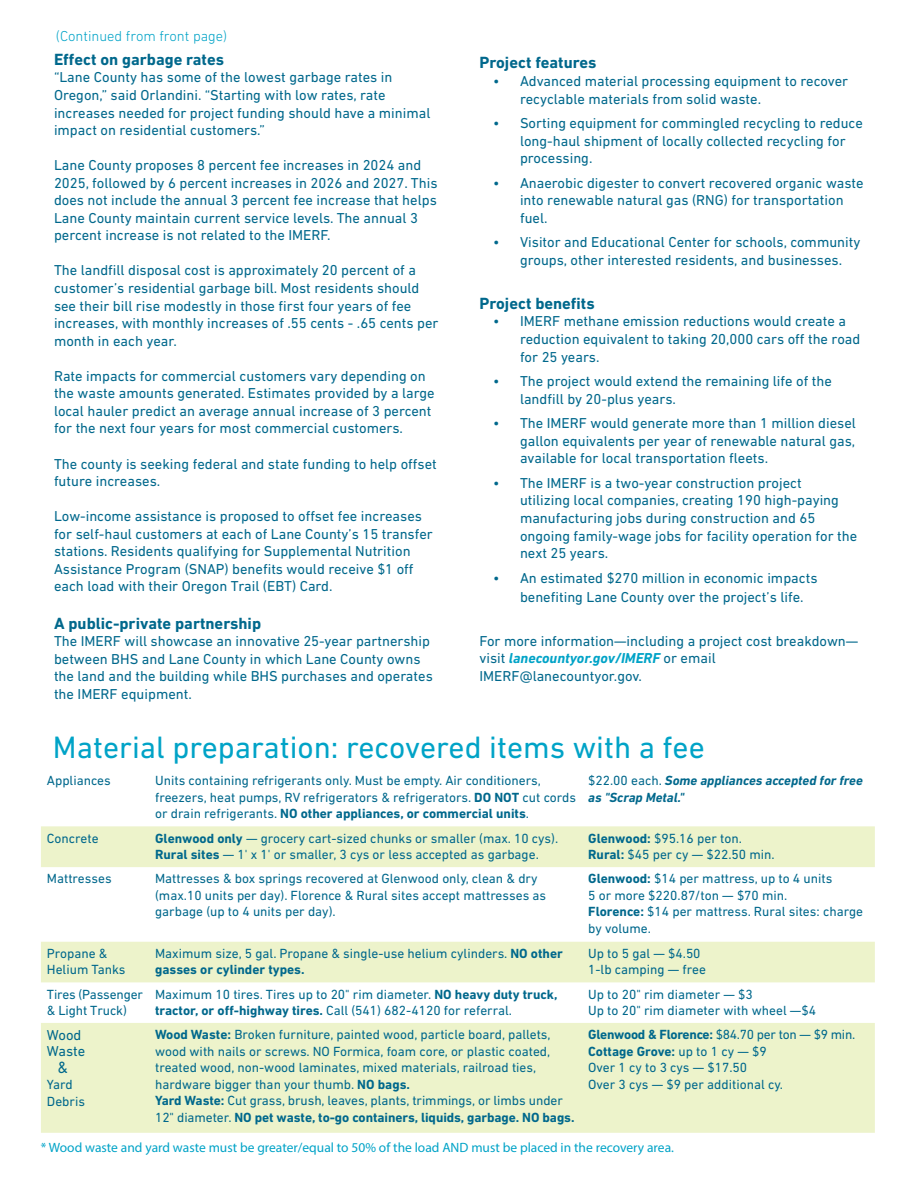
<style>
.page{position:relative;width:918px;height:1188px;background:#fff}
.page>*{position:absolute;margin:0;border:0;box-sizing:border-box;transform-origin:0 0}
.Department_Title{font:31.5px "DIN Next LT Pro";color:#00a3c7}
.t1{font:700 16.5px "DIN Next LT Pro";color:#00688c}
.t2{font:16.5px "DIN Next LT Pro";color:#00688c}
.bullet{font:14.7px/17.5px "DIN Next LT Pro";color:#00688c}
.t3{font:300 14.7px "DIN Next LT Pro";color:#00a3c7}
.t4{font:13.5px/16.5px "DIN Next LT Pro";color:#00688c}
.t5{font:13.5px "Myriad Pro";color:#00a3c7}
.t6{font:italic 700 13.5px/16.5px "DIN Next LT Pro";color:#00688c}
.t7{font:13.5px "DIN Next LT Pro";letter-spacing:-.02em;color:#00688c}
.s1{font-weight:700;font-style:italic;color:#00a3c7}
.s2{font-weight:700}
.s3{font-weight:400;font-style:normal}
</style>
<div class="page">
<svg style="left:41px;top:826px;width:834px;height:307px;fill:#edf3cb"></svg>
<p class="t3" style="left:56px;top:28px;width:173px">(Continued from front page)</p>
<p class="t1" style="left:54px;top:50px;width:172px">Effect on garbage rates</p>
<p class="bullet" style="left:54px;top:68px;width:378px">“Lane County has some of the lowest garbage rates in Oregon,” said Orlandini. “Starting with low rates, rate increases needed for project funding should have a minimal impact on residential customers.”</p>
<p class="bullet" style="left:54px;top:156px;width:385px">Lane County proposes 8 percent fee increases in 2024 and 2025, followed by 6 percent increases in 2026 and 2027. This does not include the annual 3 percent fee increase that helps Lane County maintain current service levels. The annual 3 percent increase is not related to the IMERF.</p>
<p class="bullet" style="left:54px;top:262px;width:386px">The landfill disposal cost is approximately 20 percent of a customer’s residential garbage bill. Most residents should see their bill rise modestly in those first four years of fee increases, with monthly increases of .55 cents - .65 cents per month in each year.</p>
<p class="bullet" style="left:54px;top:367px;width:382px">Rate impacts for commercial customers vary depending on the waste amounts generated. Estimates provided by a large local hauler predict an average annual increase of 3 percent for the next four years for most commercial customers.</p>
<p class="bullet" style="left:54px;top:455px;width:384px">The county is seeking federal and state funding to help offset future increases.</p>
<p class="bullet" style="left:54px;top:507px;width:380px">Low-income assistance is proposed to offset fee increases for self-haul customers at each of Lane County’s 15 transfer stations. Residents qualifying for Supplemental Nutrition Assistance Program (SNAP) benefits would receive $1 off each load with their Oregon Trail (EBT) Card.</p>
<p class="t1" style="left:54px;top:613px;width:209px">A public-private partnership</p>
<p class="bullet" style="left:54px;top:632px;width:380px">The IMERF will showcase an innovative 25-year partnership between BHS and Lane County in which Lane County owns the land and the building while BHS purchases and operates the IMERF equipment.</p>
<p class="t1" style="left:480px;top:53px;width:119px">Project features</p>
<p class="bullet" style="left:520px;top:72px;width:330px;text-indent:-27px">• Advanced material processing equipment to recover recyclable materials from solid waste.</p>
<p class="bullet" style="left:520px;top:114px;width:344px;text-indent:-27px">• Sorting equipment for commingled recycling to reduce long-haul shipment of locally collected recycling for processing.</p>
<p class="bullet" style="left:520px;top:173px;width:345px;text-indent:-27px">• Anaerobic digester to convert recovered organic waste into renewable natural gas (RNG) for transportation fuel.</p>
<p class="bullet" style="left:493px;top:233px;width:369px;text-align:center">• Visitor and Educational Center for schools, community groups, other interested residents, and businesses.</p>
<p class="t1" style="left:480px;top:294px;width:117px">Project benefits</p>
<p class="bullet" style="left:520px;top:312px;width:342px;text-indent:-27px">• IMERF methane emission reductions would create a reduction equivalent to taking 20,000 cars off the road for 25 years.</p>
<p class="bullet" style="left:520px;top:372px;width:313px;text-indent:-27px">• The project would extend the remaining life of the landfill by 20-plus years.</p>
<p class="bullet" style="left:520px;top:414px;width:337px;text-align:justify;text-indent:-27px">• The IMERF would generate more than 1 million diesel gallon equivalents per year of renewable natural gas, available for local transportation fleets.</p>
<p class="bullet" style="left:520px;top:474px;width:339px;text-indent:-27px">• The IMERF is a two-year construction project<br>utilizing local companies, creating 190 high-paying manufacturing jobs during construction and 65 ongoing family-wage jobs for facility operation for the next 25 years.</p>
<p class="bullet" style="left:520px;top:568px;width:299px;line-height:19.5px;text-indent:-27px">• An estimated $270 million in economic impacts benefiting Lane County over the project’s life.</p>
<p class="bullet" style="left:480px;top:632px;width:380px">For more information—including a project cost breakdown— visit <span class="s1">lanecountyor.gov/IMERF</span> or email<br>IMERF@lanecountyor.gov.</p>
<p class="Department_Title" style="left:53px;top:729px;width:653px">Material preparation: recovered items with a fee</p>
<p class="t4" style="left:47px;top:772px;width:65px">Appliances</p>
<p class="t4" style="left:155px;top:772px;width:422px">Units containing refrigerants only. Must be empty. Air conditioners, freezers, heat pumps, RV refrigerators &amp; refrigerators. <span class="s2">DO NOT</span> cut cords or drain refrigerants. <span class="s2">NO other appliances, or commercial units</span>.</p>
<p class="t6" style="left:588px;top:772px;width:276px"><span class="s3">$22.00 each.</span> Some appliances accepted for free as "Scrap Metal."</p>
<p class="t4" style="left:47px;top:830px;width:53px">Concrete</p>
<p class="t4" style="left:155px;top:830px;width:405px"><span class="s2">Glenwood only</span> — grocery cart-sized chunks or smaller (max. 10 cys).<br><span class="s2">Rural sites</span> — 1' x 1' or smaller, 3 cys or less accepted as garbage.</p>
<p class="t4" style="left:588px;top:830px;width:155px"><span class="s2">Glenwood:</span> $95.16 per ton.</p>
<p class="t4" style="left:588px;top:846px;width:188px"><span class="s2">Rural:</span> $45 per cy — $22.50 min.</p>
<p class="t4" style="left:47px;top:870px;width:66px">Mattresses</p>
<p class="t4" style="left:155px;top:870px;width:393px">Mattresses &amp; box springs recovered at Glenwood only, clean &amp; dry (max.10 units per day). Florence &amp; Rural sites accept mattresses as garbage (up to 4 units per day).</p>
<p class="t4" style="left:588px;top:870px;width:246px"><span class="s2">Glenwood:</span> $14 per mattress, up to 4 units<br>5 or more $220.87/ton — $70 min.</p>
<p class="t4" style="left:588px;top:903px;width:276px"><span class="s2">Florence:</span> $14 per mattress. Rural sites: charge by volume.</p>
<p class="t4" style="left:47px;top:945px;width:80px">Propane &amp;<br>Helium Tanks</p>
<p class="t4" style="left:155px;top:945px;width:409px">Maximum size, 5 gal. Propane &amp; single-use helium cylinders. <span class="s2">NO other gasses or cylinder types.</span></p>
<p class="t4" style="left:588px;top:945px;width:119px">Up to 5 gal — $4.50<br>1-lb camping — free</p>
<p class="t4" style="left:47px;top:986px;width:98px">Tires (Passenger &amp; Light Truck)</p>
<p class="t4" style="left:155px;top:986px;width:404px">Maximum 10 tires. Tires up to 20" rim diameter. <span class="s2">NO heavy duty truck, tractor, or off-highway tires.</span> Call (541) 682-4120 for referral.</p>
<p class="t4" style="left:588px;top:986px;width:166px">Up to 20" rim diameter — $3</p>
<p class="t4" style="left:588px;top:1002px;width:229px">Up to 20" rim diameter with wheel —$4</p>
<p class="bullet" style="left:47px;top:1026px;width:40px;line-height:16.5px">Wood<br>Waste</p>
<p class="t2" style="left:57px;top:1058px;width:12px">&amp;</p>
<p class="t4" style="left:47px;top:1076px;width:40px">Yard<br>Debris</p>
<p class="t4" style="left:155px;top:1026px;width:397px"><span class="s2">Wood Waste:</span> Broken furniture, painted wood, particle board, pallets, wood with nails or screws. NO Formica, foam core, or plastic coated, treated wood, non-wood laminates, mixed materials, railroad ties, hardware bigger than your thumb. <span class="s2">NO bags.</span></p>
<p class="t4" style="left:155px;top:1092px;width:421px"><span class="s2">Yard Waste:</span> Cut grass, brush, leaves, plants, trimmings, or limbs under<br>12" diameter. <span class="s2">NO pet waste, to-go containers, liquids, garbage. NO bags.</span></p>
<p class="t7" style="left:588px;top:1027px;width:269px"><span class="s2">Glenwood &amp; Florence:</span> $84.70 per ton — $9 min.</p>
<p class="t4" style="left:588px;top:1043px;width:196px"><span class="s2">Cottage Grove:</span> up to 1 cy — $9<br>Over 1 cy to 3 cys — $17.50<br>Over 3 cys — $9 per additional cy.</p>
<p class="t5" style="left:41px;top:1139px;width:635px">* Wood waste and yard waste must be greater/equal to 50% of the load AND must be placed in the recovery area.</p>
</div>
